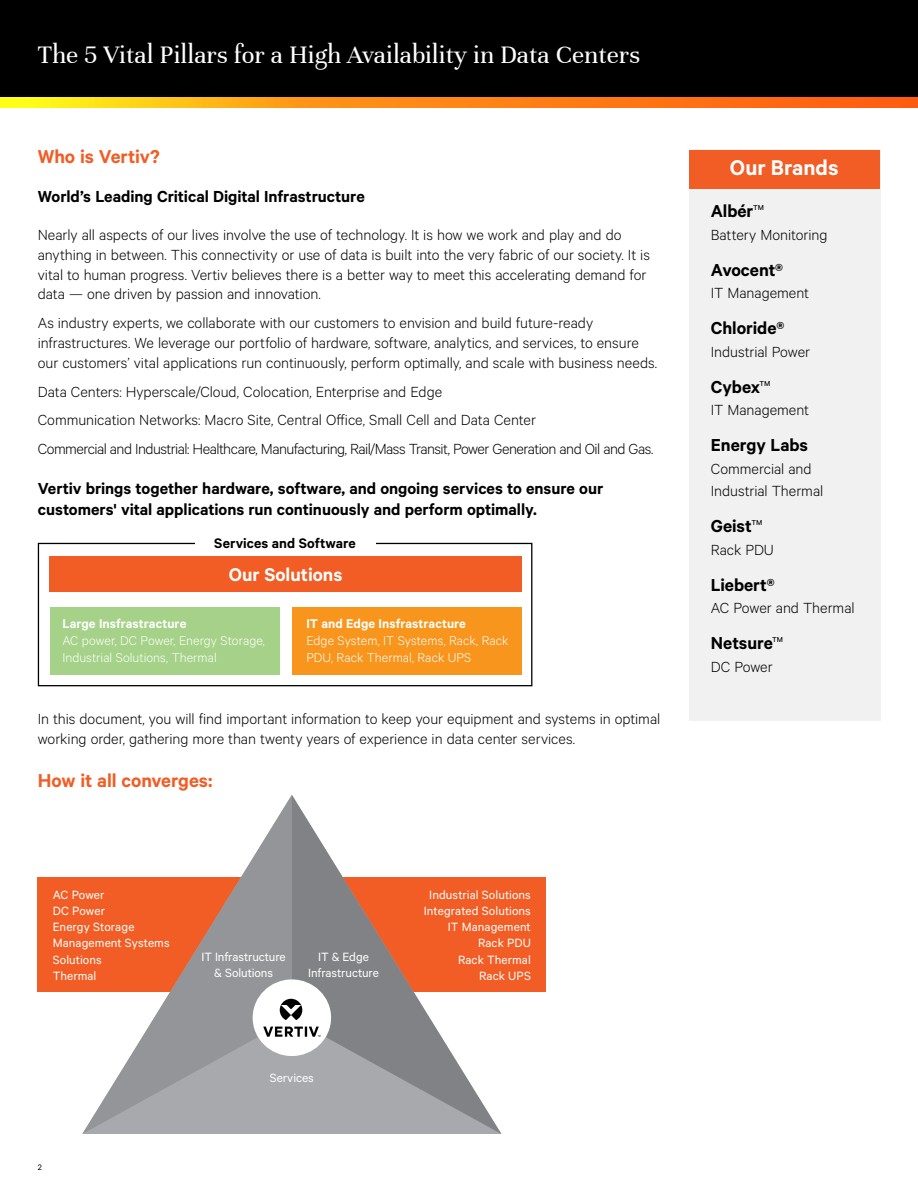
<style>
.page{position:relative;width:918px;height:1188px;background:#fff}
.page>*{position:absolute;margin:0;border:0;box-sizing:border-box;transform-origin:0 0}
.t1{font:27px "Unna";color:#fff}
.t2{font:600 24px "Calibre";color:#fff}
.t3{font:600 21px "Calibre";letter-spacing:-.005em;color:#f15d24}
.t4{font:600 20.7px "Calibre";color:#fff}
.t5{font:600 19.5px "Calibre";color:#000}
.t6{font:600 18px/21.6px "Calibre";color:#000}
.t7{font:300 16.5px/19.8px "Calibre";letter-spacing:-.005em;color:#000}
.t8{font:600 15.6px "Calibre";letter-spacing:.005em;color:#000}
.t9{font:300 14.25px/17.1px "Calibre";letter-spacing:.005em;color:#fff}
.t10{font:600 14.25px "Calibre";letter-spacing:.005em;color:#fff}
.t11{font:13.5px/16.2px "Calibre";color:#fff;text-align:center}
.t12{font:9px "Calibre";color:#000}
.s1{font-weight:300}
</style>
<div class="page">
<div style="left:0;top:0;width:918px;height:107px;background:#000"></div>
<svg style="left:0;top:98px;width:918px;height:10px;background:#ff9314"></svg>
<div style="left:38px;top:878px;width:508px;height:114px;background:#f15d24"></div>
<div style="left:690px;top:150px;width:190px;height:570px;background:#f1f1f2"></div>
<div style="left:689px;top:149px;width:192px;height:572px;border:2px solid #f1f1f2"></div>
<div style="left:689px;top:151px;width:190px;height:38px;background:#f15d24"></div>
<div style="left:50px;top:556px;width:472px;height:36px;background:#f15d24"></div>
<div style="left:50px;top:607px;width:229px;height:67px;background:#a5d288"></div>
<div style="left:292px;top:607px;width:230px;height:67px;background:#f8951d"></div>
<div style="left:38px;top:543px;width:494px;height:143px;border:1px solid #000"></div>
<div style="left:195px;top:538px;width:180px;height:10px;background:#fff"></div>
<svg style="left:82px;top:795px;width:210px;height:339px"></svg>
<svg style="left:292px;top:795px;width:209px;height:339px"></svg>
<div style="left:253px;top:979px;width:78px;height:77px;background:#fff;border-radius:50%"></div>
<svg style="left:263px;top:999px;width:57px;height:38px"></svg>
<h1 class="t1" style="left:38px;top:39px;width:604px">The 5 Vital Pillars for a High Availability in Data Centers</h1>
<p class="t3" style="left:38px;top:144px;width:124px">Who is Vertiv?</p>
<p class="t6" style="left:38px;top:185px;width:329px">World’s Leading Critical Digital Infrastructure</p>
<p class="t7" style="left:38px;top:224px;width:614px">Nearly all aspects of our lives involve the use of technology. It is how we work and play and do anything in between. This connectivity or use of data is built into the very fabric of our society. It is vital to human progress. Vertiv believes there is a better way to meet this accelerating demand for data — one driven by passion and innovation.</p>
<p class="t7" style="left:38px;top:313px;width:621px">As industry experts, we collaborate with our customers to envision and build future-ready infrastructures. We leverage our portfolio of hardware, software, analytics, and services, to ensure our customers’ vital applications run continuously, perform optimally, and scale with business needs.</p>
<p class="t7" style="left:38px;top:376px;width:617px;line-height:28.8px">Data Centers: Hyperscale/Cloud, Colocation, Enterprise and Edge<br>Communication Networks: Macro Site, Central Office, Small Cell and Data Center<br>Commercial and Industrial: Healthcare, Manufacturing, Rail/Mass Transit, Power Generation and Oil and Gas.</p>
<p class="t6" style="left:38px;top:477px;width:567px">Vertiv brings together hardware, software, and ongoing services to ensure our customers' vital applications run continuously and perform optimally.</p>
<p class="t8" style="left:214px;top:534px;width:143px">Services and Software</p>
<p class="t4" style="left:229px;top:562px;width:115px">Our Solutions</p>
<p class="t10" style="left:306px;top:615px;width:161px">IT and Edge Insfrastracture</p>
<p class="t9" style="left:306px;top:632px;width:204px">Edge System, IT Systems, Rack, Rack<br>PDU, Rack Thermal, Rack UPS</p>
<p class="t10" style="left:62px;top:615px;width:125px">Large Insfrastracture</p>
<p class="t9" style="left:62px;top:632px;width:204px">AC power, DC Power, Energy Storage,<br>Industrial Solutions, Thermal</p>
<p class="t7" style="left:38px;top:709px;width:624px">In this document, you will find important information to keep your equipment and systems in optimal working order, gathering more than twenty years of experience in data center services.</p>
<p class="t3" style="left:38px;top:768px;width:176px">How it all converges:</p>
<p class="t11" style="left:53px;top:886px;width:118px;text-align:left">AC Power<br>DC Power<br>Energy Storage<br>Management Systems<br>Solutions<br>Thermal</p>
<p class="t11" style="left:202px;top:948px;width:86px">IT Infrastructure &amp; Solutions</p>
<p class="t11" style="left:308px;top:948px;width:72px">IT &amp; Edge<br>Infrastructure</p>
<p class="t12" style="left:38px;top:1162px;width:6px">2</p>
<p class="t11" style="left:270px;top:1070px;width:46px">Services</p>
<p class="t11" style="left:424px;top:886px;width:109px;text-align:right">Industrial Solutions<br>Integrated Solutions<br>IT Management<br>Rack PDU<br>Rack Thermal<br>Rack UPS</p>
<h2 class="t2" style="left:730px;top:154px;width:110px">Our Brands</h2>
<p class="t5" style="left:711px;top:200px;width:55px">Albér<span class="s1">™</span></p>
<p class="t7" style="left:711px;top:224px;width:118px">Battery Monitoring</p>
<p class="t5" style="left:711px;top:258px;width:74px">Avocent®</p>
<p class="t7" style="left:711px;top:282px;width:100px">IT Management</p>
<p class="t5" style="left:711px;top:317px;width:75px">Chloride®</p>
<p class="t7" style="left:711px;top:341px;width:101px">Industrial Power</p>
<p class="t5" style="left:711px;top:375px;width:61px">Cybex<span class="s1">™</span></p>
<p class="t7" style="left:711px;top:399px;width:100px">IT Management</p>
<p class="t5" style="left:711px;top:434px;width:99px">Energy Labs</p>
<p class="t7" style="left:711px;top:457px;width:114px;line-height:22.5px">Commercial and<br>Industrial Thermal</p>
<p class="t5" style="left:711px;top:515px;width:53px">Geist<span class="s1">™</span></p>
<p class="t7" style="left:711px;top:539px;width:65px">Rack PDU</p>
<p class="t5" style="left:711px;top:573px;width:65px">Liebert®</p>
<p class="t7" style="left:711px;top:597px;width:145px">AC Power and Thermal</p>
<p class="t5" style="left:711px;top:632px;width:74px">Netsure<span class="s1">™</span></p>
<p class="t7" style="left:711px;top:656px;width:63px">DC Power</p>
</div>
